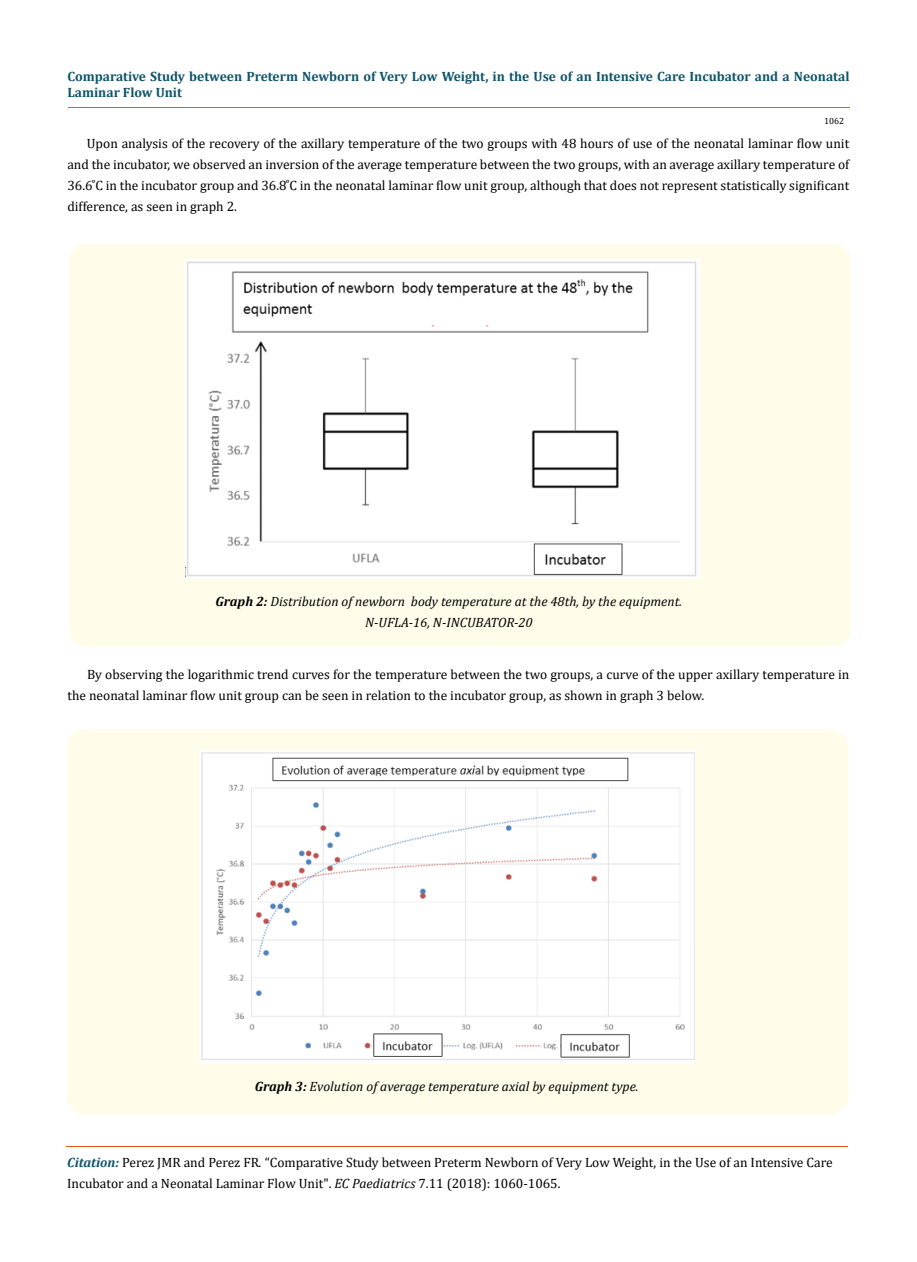
<style>
.page{position:relative;width:917px;height:1262px;background:#fff}
.page>*{position:absolute;margin:0;border:0;box-sizing:border-box;transform-origin:0 0}
.t1{font:13.5px/21px "Cambria";color:#000}
.t2{font:italic 13.5px/21px "Cambria";color:#000;text-align:center}
.t3{font:700 13.5px/16.5px "Cambria";color:#0e546a}
.t4{font:9px "Cambria";color:#000}
.s1{font-weight:700}
.s2{font-weight:700;font-style:italic;color:#0e546a}
.s3{font-style:italic}
</style>
<div class="page">
<hr style="left:68px;top:108px;width:781px;height:1px;background:#e05d1a">
<hr style="left:66px;top:1146px;width:782px;height:1px;background:#e05d1a">
<div style="left:69px;top:244px;width:781px;height:403px;background:#fffde9;border-radius:18px"></div>
<img style="left:186px;top:260px;width:513px;height:318px">
<div style="left:66px;top:729px;width:782px;height:385px;background:#fffde9;border-radius:18px"></div>
<img style="left:199px;top:751px;width:495px;height:312px">
<p class="t3" style="left:67px;top:68px;width:783px">Comparative Study between Preterm Newborn of Very Low Weight, in the Use of an Intensive Care Incubator and a Neonatal<br>Laminar Flow Unit</p>
<p class="t4" style="left:824px;top:116px;width:21px">1062</p>
<p class="t1" style="left:67px;top:132px;width:783px;text-align:justify;text-indent:19px">Upon analysis of the recovery of the axillary temperature of the two groups with 48 hours of use of the neonatal laminar flow unit and the incubator, we observed an inversion of the average temperature between the two groups, with an average axillary temperature of 36.6 ͦC in the incubator group and 36.8 ͦC in the neonatal laminar flow unit group, although that does not represent statistically significant difference, as seen in graph 2.</p>
<p class="t2" style="left:215px;top:590px;width:468px"><span class="s1">Graph 2:</span> Distribution of newborn body temperature at the 48th, by the equipment.<br>N-UFLA-16, N-INCUBATOR-20</p>
<p class="t1" style="left:68px;top:664px;width:783px;text-indent:19px">By observing the logarithmic trend curves for the temperature between the two groups, a curve of the upper axillary temperature in the neonatal laminar flow unit group can be seen in relation to the incubator group, as shown in graph 3 below.</p>
<p class="t2" style="left:255px;top:1075px;width:385px"><span class="s1">Graph 3:</span> Evolution of average temperature axial by equipment type.</p>
<p class="t1" style="left:67px;top:1151px;width:767px"><span class="s2">Citation:</span> Perez JMR and Perez FR<span class="s3">.</span> “Comparative Study between Preterm Newborn of Very Low Weight, in the Use of an Intensive Care<br>Incubator and a Neonatal Laminar Flow Unit". <span class="s3">EC Paediatrics</span> 7.11 (2018): 1060-1065.</p>
</div>
